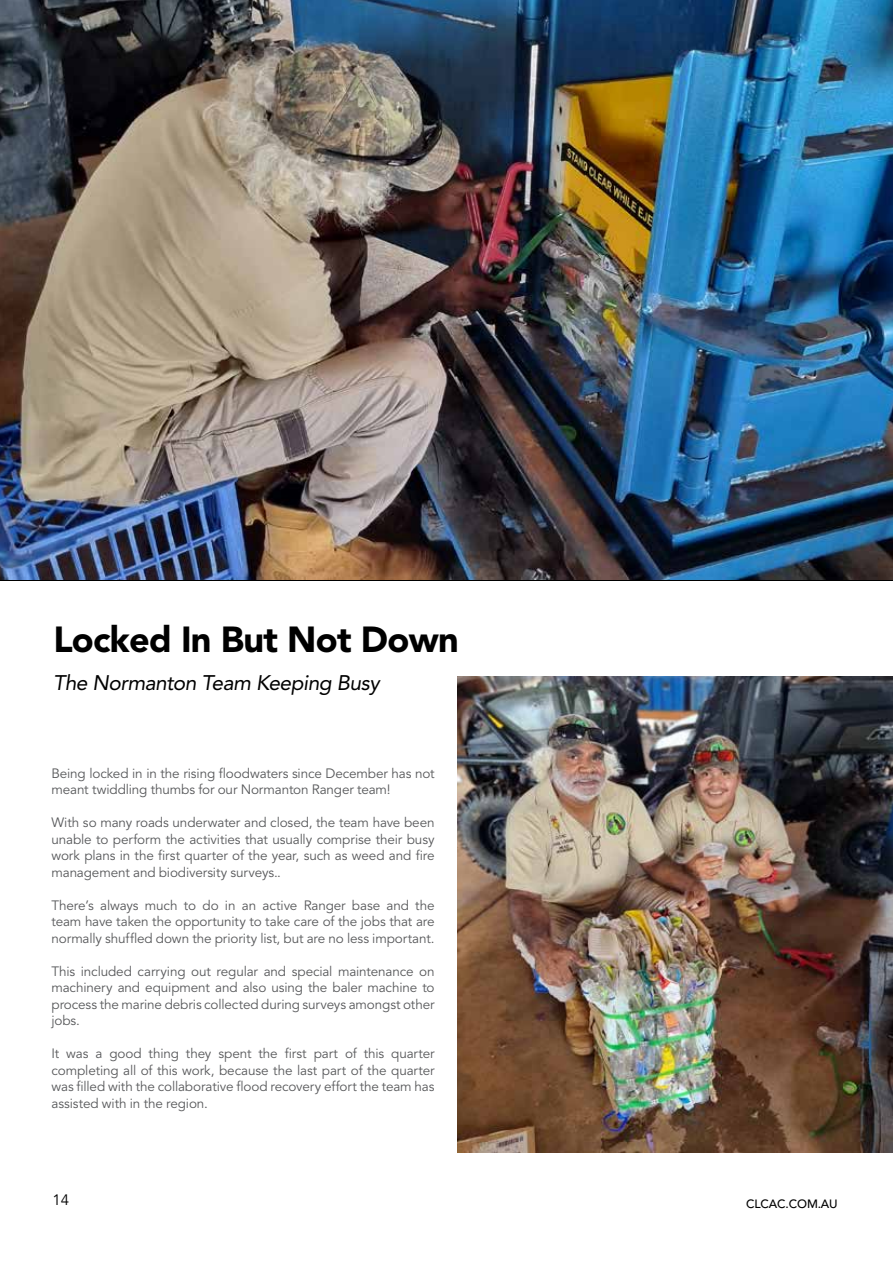
<style>
.page{position:relative;width:893px;height:1263px;background:#fff}
.page>*{position:absolute;margin:0;border:0;box-sizing:border-box;transform-origin:0 0}
.t1{font:900 36px "Avenir LT Pro";letter-spacing:-.02em;color:#000}
.t2{font:italic 21px "Avenir LT Pro";letter-spacing:-.02em;color:#000}
.t3{font:15px "Avenir LT Pro";color:#000}
.t4{font:13.5px/16.5px "Avenir LT Pro";letter-spacing:-.01em;color:#58595b;text-align:justify}
.t5{font:500 12px "Avenir LT Pro";letter-spacing:-.01em;color:#000}
</style>
<div class="page">
<img style="left:0;top:0;width:893px;height:579px">
<img style="left:457px;top:677px;width:436px;height:475px">
<h1 class="t1" style="left:53px;top:617px;width:407px">Locked In But Not Down</h1>
<h2 class="t2" style="left:53px;top:670px;width:328px">The Normanton Team Keeping Busy</h2>
<p class="t4" style="left:51px;top:765px;width:385px">Being locked in in the rising floodwaters since December has not meant twiddling thumbs for our Normanton Ranger team!</p>
<p class="t4" style="left:51px;top:814px;width:385px">With so many roads underwater and closed, the team have been unable to perform the activities that usually comprise their busy work plans in the first quarter of the year, such as weed and fire management and biodiversity surveys..</p>
<p class="t4" style="left:51px;top:897px;width:385px">There’s always much to do in an active Ranger base and the team have taken the opportunity to take care of the jobs that are normally shuffled down the priority list, but are no less important.</p>
<p class="t4" style="left:51px;top:963px;width:385px">This included carrying out regular and special maintenance on machinery and equipment and also using the baler machine to process the marine debris collected during surveys amongst other jobs.</p>
<p class="t4" style="left:51px;top:1045px;width:385px">It was a good thing they spent the first part of this quarter completing all of this work, because the last part of the quarter was filled with the collaborative flood recovery effort the team has assisted with in the region.</p>
<p class="t3" style="left:52px;top:1191px;width:18px">14</p>
<p class="t5" style="left:746px;top:1197px;width:93px">CLCAC.COM.AU</p>
</div>
